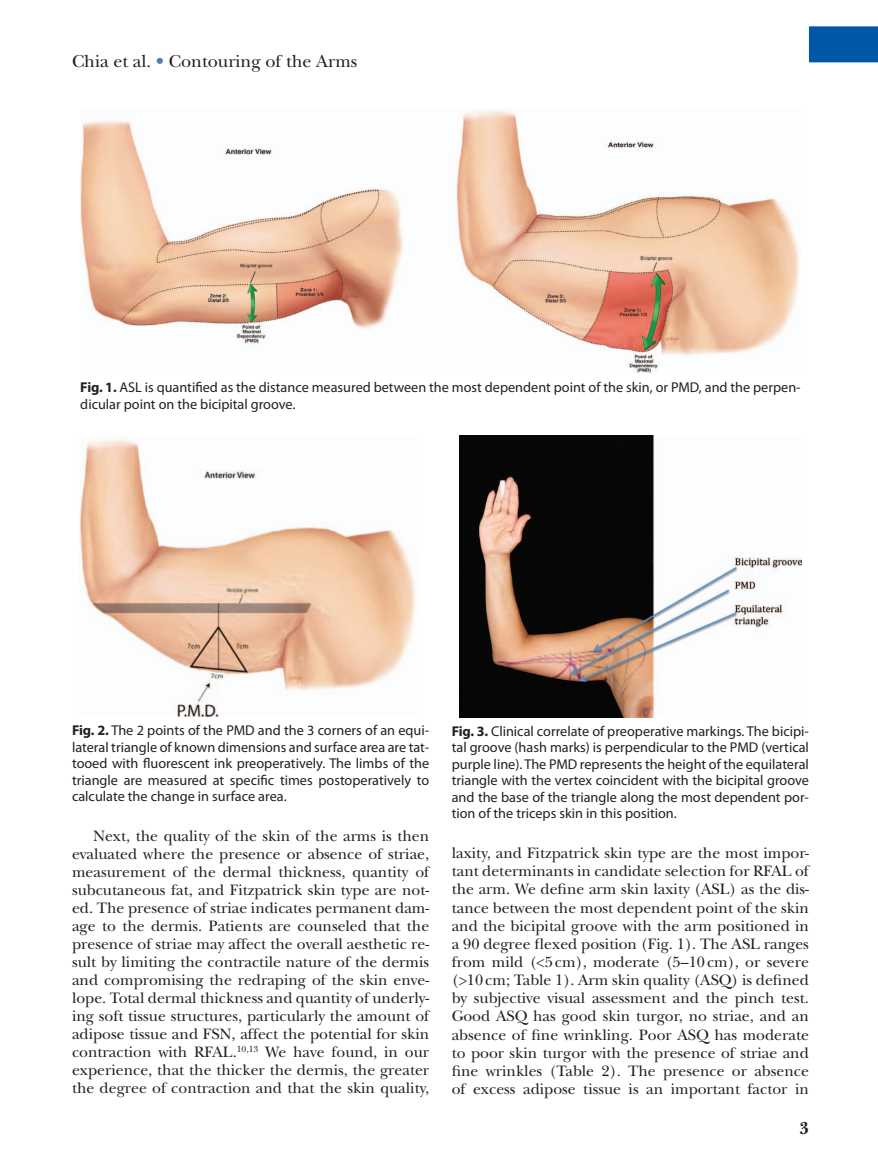
<style>
.page{position:relative;width:878px;height:1175px;background:#fff}
.page>*{position:absolute;margin:0;border:0;box-sizing:border-box;transform-origin:0 0}
.t1{font:18px "New Baskerville";color:#231f20}
.t2{font:700 18px "New Baskerville";color:#231f20}
.t3{font:15.75px/18px "New Baskerville";color:#231f20;text-align:justify}
.t4{font:14.25px/16.5px "Myriad Pro";color:#231f20;text-align:justify}
.s1{color:#5779bc}
.s2{font-weight:700}
</style>
<div class="page">
<div style="left:808px;top:26px;width:70px;height:36px;background:#0157a8"></div>
<img style="left:80px;top:110px;width:720px;height:264px">
<img style="left:80px;top:439px;width:336px;height:277px">
<img style="left:459px;top:436px;width:342px;height:281px">
<p class="t1" style="left:72px;top:51px;width:287px">Chia et al. <span class="s1">•</span> Contouring of the Arms</p>
<p class="t4" style="left:80px;top:379px;width:721px"><span class="s2">Fig. 1.</span> ASL is quantified as the distance measured between the most dependent point of the skin, or PMD, and the perpen&shy;dicular point on the bicipital groove.</p>
<p class="t4" style="left:72px;top:722px;width:359px"><span class="s2">Fig. 2.</span> The 2 points of the PMD and the 3 corners of an equi&shy;lateral triangle of known dimensions and surface area are tat&shy;tooed with fluorescent ink preoperatively. The limbs of the triangle are measured at specific times postoperatively to calculate the change in surface area.</p>
<p class="t4" style="left:451px;top:722px;width:359px"><span class="s2">Fig. 3.</span> Clinical correlate of preoperative markings. The bicipi&shy;tal groove (hash marks) is perpendicular to the PMD (vertical purple line). The PMD represents the height of the equilateral triangle with the vertex coincident with the bicipital groove and the base of the triangle along the most dependent por&shy;tion of the triceps skin in this position.</p>
<p class="t3" style="left:72px;top:827px;width:359px;text-indent:21px">Next, the quality of the skin of the arms is then evaluated where the presence or absence of striae, measurement of the dermal thickness, quantity of subcutaneous fat, and Fitzpatrick skin type are not&shy;ed. The presence of striae indicates permanent dam&shy;age to the dermis. Patients are counseled that the presence of striae may affect the overall aesthetic re&shy;sult by limiting the contractile nature of the dermis and compromising the redraping of the skin enve&shy;lope. Total dermal thickness and quantity of underly&shy;ing soft tissue structures, particularly the amount of adipose tissue and FSN, affect the potential for skin contraction with RFAL.<sup>10,13</sup> We have found, in our experience, that the thicker the dermis, the greater the degree of contraction and that the skin quality,</p>
<p class="t3" style="left:451px;top:844px;width:359px">laxity, and Fitzpatrick skin type are the most impor&shy;tant determinants in candidate selection for RFAL of the arm. We define arm skin laxity (ASL) as the dis&shy;tance between the most dependent point of the skin and the bicipital groove with the arm positioned in a 90 degree flexed position (Fig. 1). The ASL ranges from mild (&lt;5cm), moderate (5–10cm), or severe (&gt;10cm; Table 1). Arm skin quality (ASQ) is defined by subjective visual assessment and the pinch test.<br>Good ASQ has good skin turgor, no striae, and an absence of fine wrinkling. Poor ASQ has moderate to poor skin turgor with the presence of striae and fine wrinkles (Table 2). The presence or absence of excess adipose tissue is an important factor in</p>
<p class="t2" style="left:799px;top:1118px;width:11px">3</p>
</div>
